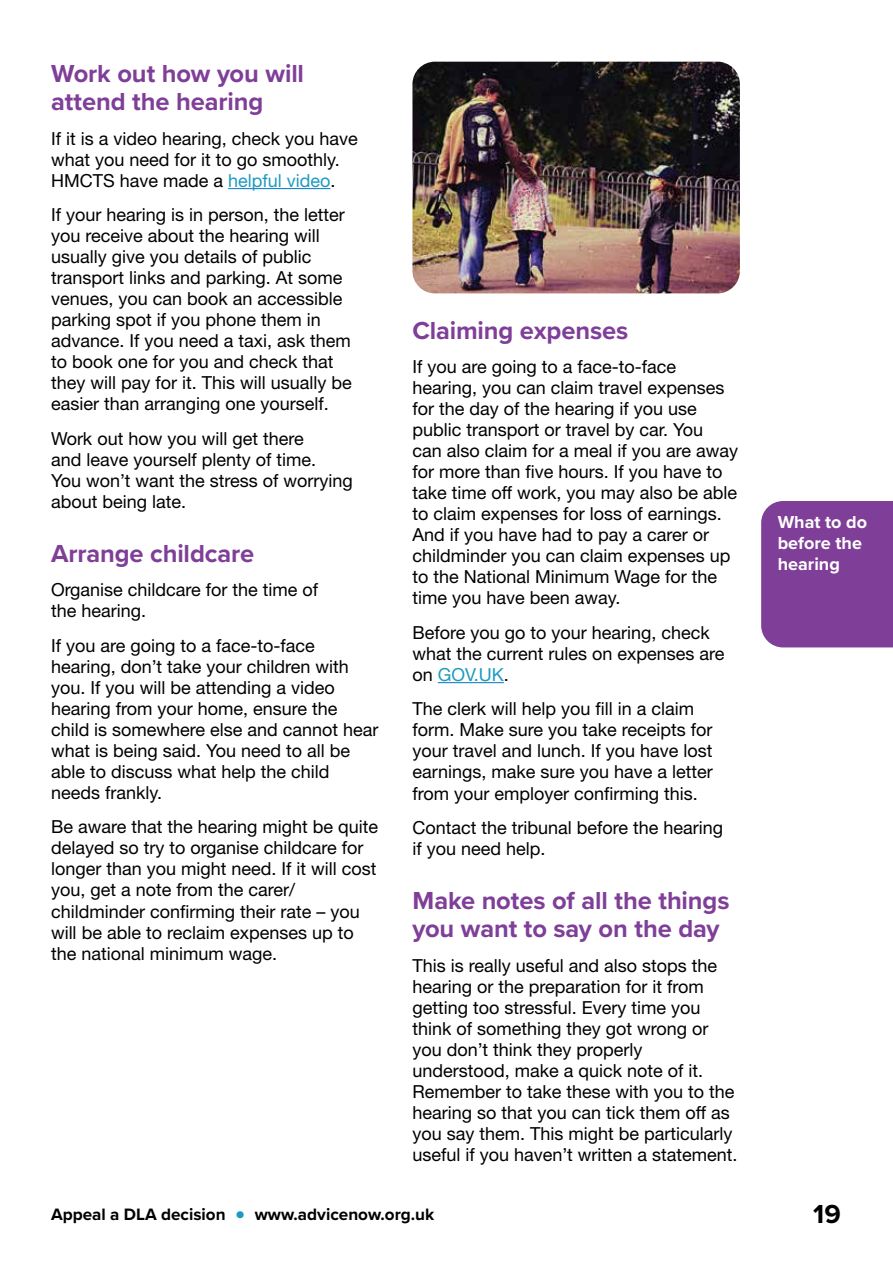
<style>
.page{position:relative;width:893px;height:1263px;background:#fff}
.page>*{position:absolute;margin:0;border:0;box-sizing:border-box;transform-origin:0 0}
.t1{font:700 27px "Proxima Nova";color:#000}
.t2{font:700 25.5px/28.5px "Proxima Nova";letter-spacing:-.005em;color:#7f3f98}
.t3{font:18px/21px "Helvetica Neue LT Std";color:#000}
.t4{font:700 18px/21px "Proxima Nova";color:#fff}
.t5{font:700 17.1px "Proxima Nova";color:#000}
.s1{color:#1e9ac1}
.s2{font-size:30px;color:#1e9ac1}
</style>
<div class="page">
<div style="left:761px;top:501px;width:132px;height:146px;background:#7f3f98"></div>
<hr style="left:438px;top:682px;width:66px;height:1px;background:#0076be">
<img style="left:412px;top:62px;width:328px;height:231px">
<hr style="left:228px;top:188px;width:102px;height:1px;background:#0076be">
<h2 class="t2" style="left:51px;top:58px;width:255px">Work out how you will attend the hearing</h2>
<p class="t3" style="left:51px;top:128px;width:308px">If it is a video hearing, check you have what you need for it to go smoothly.<br>HMCTS have made a <span class="s1">helpful video</span>.</p>
<p class="t3" style="left:51px;top:204px;width:302px">If your hearing is in person, the letter you receive about the hearing will usually give you details of public transport links and parking. At some venues, you can book an accessible parking spot if you phone them in advance. If you need a taxi, ask them to book one for you and check that they will pay for it. This will usually be easier than arranging one yourself.</p>
<p class="t3" style="left:51px;top:428px;width:303px">Work out how you will get there<br>and leave yourself plenty of time.<br>You won’t want the stress of worrying about being late.</p>
<h2 class="t2" style="left:51px;top:538px;width:205px">Arrange childcare</h2>
<p class="t3" style="left:51px;top:579px;width:269px">Organise childcare for the time of the hearing.</p>
<p class="t3" style="left:51px;top:635px;width:329px">If you are going to a face-to-face hearing, don’t take your children with you. If you will be attending a video hearing from your home, ensure the child is somewhere else and cannot hear what is being said. You need to all be able to discuss what help the child needs frankly.</p>
<p class="t3" style="left:51px;top:816px;width:329px">Be aware that the hearing might be quite delayed so try to organise childcare for longer than you might need. If it will cost you, get a note from the carer/ childminder confirming their rate – you will be able to reclaim expenses up to the national minimum wage.</p>
<h2 class="t2" style="left:412px;top:315px;width:217px">Claiming expenses</h2>
<p class="t3" style="left:412px;top:356px;width:327px">If you are going to a face-to-face hearing, you can claim travel expenses for the day of the hearing if you use public transport or travel by car. You<br>can also claim for a meal if you are away for more than five hours. If you have to take time off work, you may also be able to claim expenses for loss of earnings.<br>And if you have had to pay a carer or childminder you can claim expenses up to the National Minimum Wage for the time you have been away.</p>
<p class="t3" style="left:412px;top:622px;width:314px">Before you go to your hearing, check what the current rules on expenses are on <span class="s1">GOV.UK</span>.</p>
<p class="t3" style="left:412px;top:698px;width:302px">The clerk will help you fill in a claim form. Make sure you take receipts for your travel and lunch. If you have lost earnings, make sure you have a letter from your employer confirming this.</p>
<p class="t3" style="left:412px;top:817px;width:312px">Contact the tribunal before the hearing if you need help.</p>
<h2 class="t2" style="left:412px;top:885px;width:319px">Make notes of all the things you want to say on the day</h2>
<p class="t3" style="left:412px;top:955px;width:327px">This is really useful and also stops the hearing or the preparation for it from getting too stressful. Every time you think of something they got wrong or you don’t think they properly understood, make a quick note of it.<br>Remember to take these with you to the hearing so that you can tick them off as you say them. This might be particularly useful if you haven’t written a statement.</p>
<p class="t4" style="left:778px;top:511px;width:91px">What to do before the hearing</p>
<p class="t5" style="left:51px;top:1201px;width:385px">Appeal a DLA decision <span class="s2">•</span> www.advicenow.org.uk</p>
<h1 class="t1" style="left:813px;top:1194px;width:29px">19</h1>
</div>
